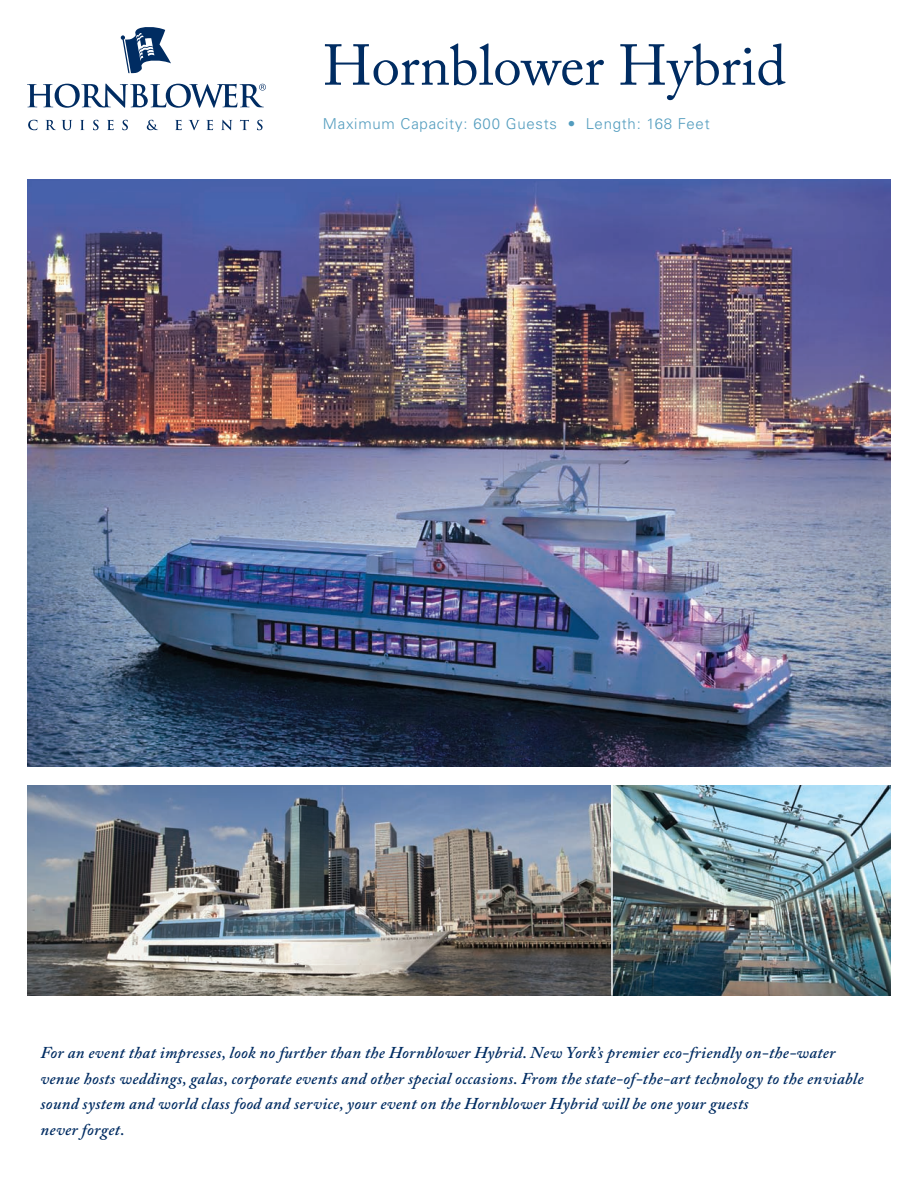
<style>
.page{position:relative;width:918px;height:1188px;background:#fff}
.page>*{position:absolute;margin:0;border:0;box-sizing:border-box;transform-origin:0 0}
.t1{font:57px "Adobe Caslon Pro";color:#002c62}
.t2{font:italic 600 16.5px/25.5px "Adobe Caslon Pro";letter-spacing:.02em;color:#002c62}
.t3{font:300 15px "Univers";letter-spacing:.05em;color:#529cbe}
</style>
<div class="page">
<img style="left:27px;top:179px;width:864px;height:588px">
<img style="left:27px;top:786px;width:864px;height:210px">
<hr style="left:611px;top:782px;width:2px;height:214px;background:#fff">
<svg style="left:27px;top:84px;width:239px;height:24px"></svg>
<svg style="left:28px;top:120px;width:9px;height:10px"></svg>
<svg style="left:46px;top:120px;width:10px;height:10px"></svg>
<svg style="left:62px;top:120px;width:10px;height:10px"></svg>
<svg style="left:80px;top:120px;width:5px;height:10px"></svg>
<svg style="left:93px;top:120px;width:6px;height:10px"></svg>
<svg style="left:107px;top:120px;width:7px;height:10px"></svg>
<svg style="left:122px;top:120px;width:6px;height:10px"></svg>
<svg style="left:147px;top:120px;width:11px;height:10px"></svg>
<svg style="left:175px;top:120px;width:7px;height:10px"></svg>
<svg style="left:189px;top:120px;width:11px;height:10px"></svg>
<svg style="left:206px;top:120px;width:7px;height:10px"></svg>
<svg style="left:221px;top:120px;width:11px;height:10px"></svg>
<svg style="left:240px;top:120px;width:9px;height:10px"></svg>
<svg style="left:257px;top:120px;width:6px;height:10px"></svg>
<svg style="left:121px;top:27px;width:50px;height:46px"></svg>
<h1 class="t1" style="left:323px;top:32px;width:465px">Hornblower Hybrid</h1>
<p class="t3" style="left:323px;top:115px;width:388px">Maximum Capacity: 600 Guests • Length: 168 Feet</p>
<p class="t2" style="left:40px;top:1040px;width:825px">For an event that impresses, look no further than the Hornblower Hybrid. New York’s premier eco-friendly on-the-water venue hosts weddings, galas, corporate events and other special occasions. From the state-of-the-art technology to the enviable sound system and world class food and service, your event on the Hornblower Hybrid will be one your guests<br>never forget.</p>
</div>
